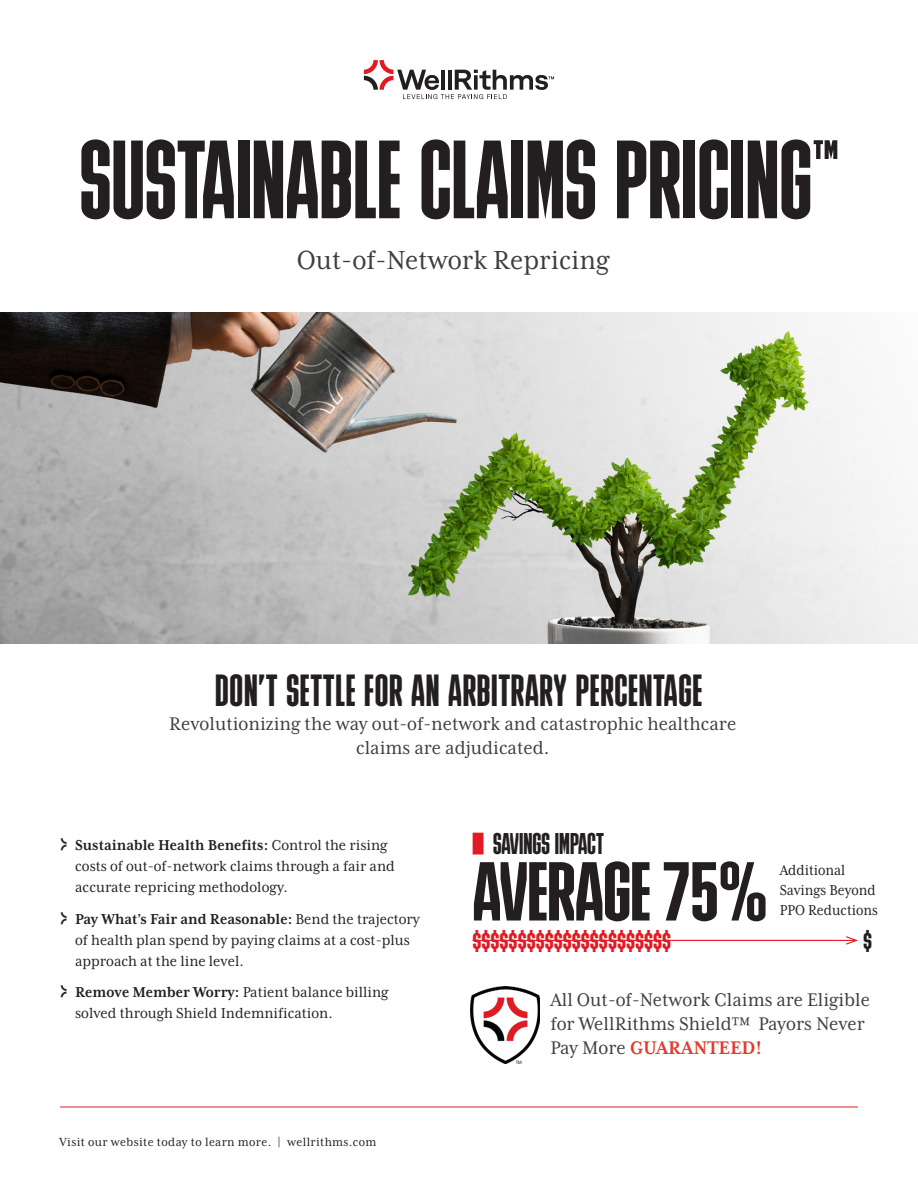
<style>
.page{position:relative;width:918px;height:1188px;background:#fff}
.page>*{position:absolute;margin:0;border:0;box-sizing:border-box;transform-origin:0 0}
.Title_74_60{font:111px "Bulevar";color:#231f20}
.t1{font:83.4px "Bulevar";letter-spacing:-.01em;color:#231f20;scale:1.13 1}
.Subtitle_1_22_21{font:45px "Bulevar";letter-spacing:.015em;color:#231f20}
.Callout_9_10{font:31.5px "Bulevar";color:#e11b23}
.Callout_9_10-2{font:31.5px "Bulevar";color:#231f20}
.Title_Subhead_20_24{font:30px "Mrs Eaves XL Serif Nar OT";color:#3e3e3f}
.t2{font:30px "Bulevar";color:#231f20}
.Subtitle_1_body_copy_14_16{font:21px/24px "Mrs Eaves XL Serif Nar OT";color:#3e3e3f;text-align:center}
.Callout_9_10-3{font:16.5px/21px "Mrs Eaves XL Serif Nar OT";color:#231f20}
.Callout_9_10-4{font:16.5px/19.8px "Mrs Eaves XL Serif Nar OT";color:#231f20;scale:.95 1}
.t3{font:13.5px "Mrs Eaves XL Serif Nar OT";letter-spacing:.025em;color:#231f20}
.s1{font-weight:700}
.s2{font-weight:700;color:#e33b2e}
</style>
<div class="page">
<hr style="left:60px;top:1107px;width:798px;height:1px;background:#e11b23">
<svg style="left:364px;top:60px;width:190px;height:39px"></svg>
<hr style="left:472px;top:940px;width:384px;height:1px;background:#e11b23">
<svg style="left:845px;top:936px;width:13px;height:9px"></svg>
<img style="left:0;top:312px;width:918px;height:332px">
<img style="left:471px;top:986px;width:69px;height:77px">
<p class="Title_74_60" style="left:80px;top:118px;width:760px">SUSTAINABLE CLAIMS PRICING<sup>™</sup></p>
<p class="Title_Subhead_20_24" style="left:297px;top:244px;width:314px">Out-of-Network Repricing</p>
<p class="Subtitle_1_22_21" style="left:215px;top:665px;width:489px">DON’T SETTLE FOR AN ARBITRARY PERCENTAGE</p>
<p class="Subtitle_1_body_copy_14_16" style="left:169px;top:712px;width:569px">Revolutionizing the way out-of-network and catastrophic healthcare claims are adjudicated.</p>
<p class="Callout_9_10-3" style="left:75px;top:835px;width:321px"><span class="s1">Sustainable Health Benefits:</span> Control the rising costs of out-of-network claims through a fair and accurate repricing methodology.</p>
<p class="Callout_9_10-3" style="left:75px;top:909px;width:346px"><span class="s1">Pay What’s Fair and Reasonable:</span> Bend the trajectory of health plan spend by paying claims at a cost-plus approach at the line level.</p>
<p class="Callout_9_10-3" style="left:75px;top:982px;width:315px"><span class="s1">Remove Member Worry:</span> Patient balance billing solved through Shield Indemnification.</p>
<p class="t3" style="left:60px;top:1135px;width:318px">Visit our website today to learn more. | wellrithms.com</p>
<p class="t2" style="left:493px;top:826px;width:112px">SAVINGS IMPACT</p>
<p class="t1" style="left:472px;top:845px;width:263px">AVERAGE75%</p>
<p class="Callout_9_10-4" style="left:780px;top:861px;width:71px">Additional</p>
<p class="Callout_9_10-4" style="left:780px;top:881px;width:105px">Savings Beyond<br>PPO Reductions</p>
<p class="Callout_9_10" style="left:472px;top:923px;width:200px">$$$$$$$$$$$$$$$$$$$$$$</p>
<p class="Callout_9_10-2" style="left:863px;top:923px;width:11px">$</p>
<p class="Subtitle_1_body_copy_14_16" style="left:550px;top:988px;width:321px;text-align:left">All Out-of-Network Claims are Eligible for WellRithms Shield™ Payors Never<br>Pay More <span class="s2">GUARANTEED!</span></p>
</div>
